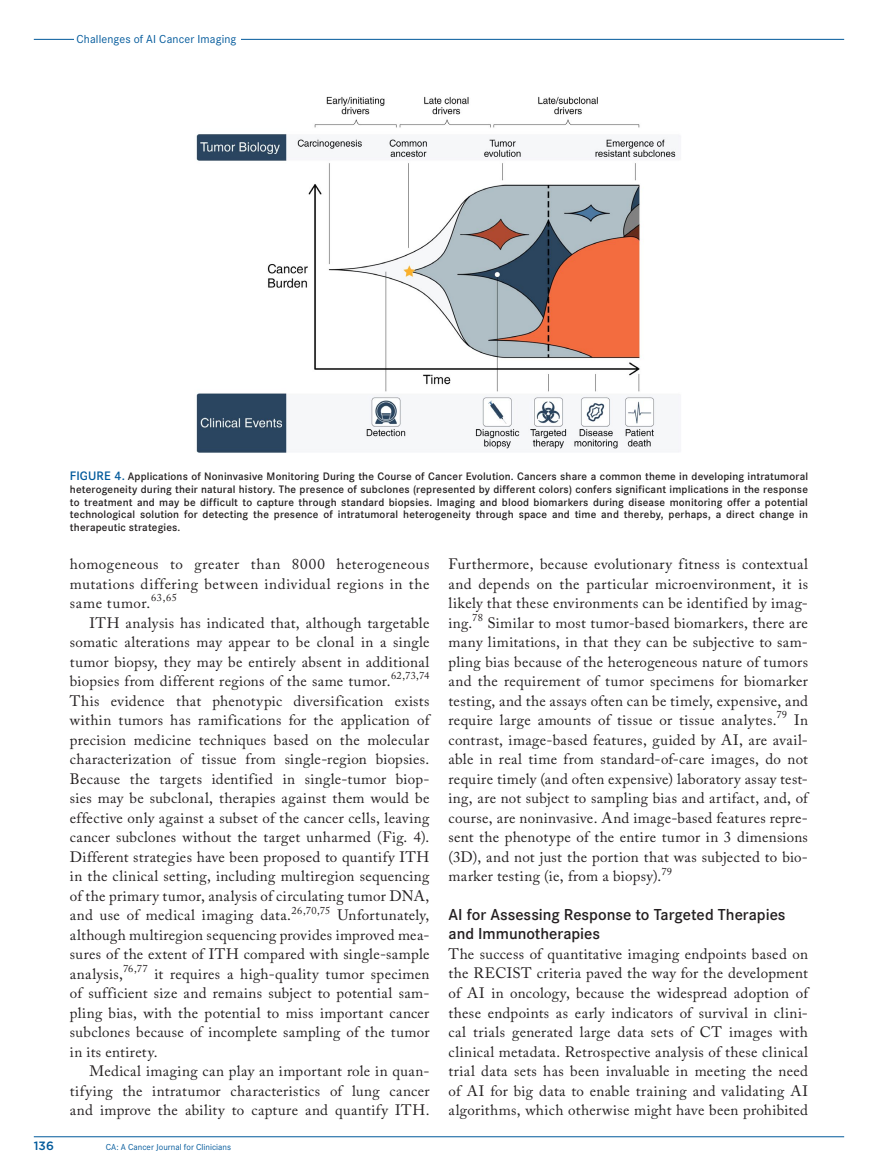
<style>
.page{position:relative;width:878px;height:1175px;background:#fff}
.page>*{position:absolute;margin:0;border:0;box-sizing:border-box;transform-origin:0 0}
.t1{font:600 16.5px/19.5px "Corporate S";color:#231f20}
.t2{font:15px/19.5px "Adobe Caslon Pro";letter-spacing:.02em;color:#231f20;text-align:justify}
.t3{font:12px "Corporate S";letter-spacing:.01em;color:#00599b}
.t4{font:500 12px "Gotham";color:#00599b}
.t5{font:600 11.25px/12.8px "Corporate S";letter-spacing:.015em;color:#231f20;text-align:justify}
.t6{font:10.5px "Adobe Caslon Pro";letter-spacing:.025em;color:#231f20}
.t7{font:9px "Corporate S";color:#00599b}
.s1{font-size:12.75px;color:#00599b}
</style>
<div class="page">
<hr style="left:34px;top:39px;width:810px;height:1px;background:#00599b">
<div style="left:74px;top:35px;width:166px;height:8px;background:#fff"></div>
<hr style="left:34px;top:1136px;width:810px;height:1px;background:#00599b">
<img style="left:196px;top:96px;width:484px;height:357px">
<p class="t3" style="left:76px;top:33px;width:161px">Challenges of AI Cancer Imaging</p>
<p class="t5" style="left:70px;top:470px;width:739px"><span class="s1">FIGURE 4.</span> Applications of Noninvasive Monitoring During the Course of Cancer Evolution. Cancers share a common theme in developing intratumoral heterogeneity during their natural history. The presence of subclones (represented by different colors) confers significant implications in the response to treatment and may be difficult to capture through standard biopsies. Imaging and blood biomarkers during disease monitoring offer a potential technological solution for detecting the presence of intratumoral heterogeneity through space and time and thereby, perhaps, a direct change in therapeutic strategies.</p>
<p class="t2" style="left:70px;top:554px;width:361px">homogeneous to greater than 8000 heterogeneous mutations differing between individual regions in the same tumor.</p>
<p class="t6" style="left:151px;top:591px;width:27px">63,65</p>
<p class="t2" style="left:70px;top:612px;width:361px;text-indent:20px">ITH analysis has indicated that, although targetable somatic alterations may appear to be clonal in a single tumor biopsy, they may be entirely absent in additional biopsies from different regions of the same tumor.</p>
<p class="t6" style="left:391px;top:669px;width:40px">62,73,74</p>
<p class="t2" style="left:70px;top:690px;width:361px">This evidence that phenotypic diversification exists within tumors has ramifications for the application of precision medicine techniques based on the molecular characterization of tissue from single-region biopsies.<br>Because the targets identified in single-tumor biop&shy;sies may be subclonal, therapies against them would be effective only against a subset of the cancer cells, leaving cancer subclones without the target unharmed (Fig. 4).<br>Different strategies have been proposed to quantify ITH in the clinical setting, including multiregion sequencing of the primary tumor, analysis of circulating tumor DNA, and use of medical imaging data.</p>
<p class="t6" style="left:291px;top:903px;width:40px">26,70,75</p>
<p class="t2" style="left:70px;top:905px;width:361px;text-indent:267px">Unfortunately, although multiregion sequencing provides improved mea&shy;sures of the extent of ITH compared with single-sample analysis,</p>
<p class="t6" style="left:123px;top:962px;width:26px">76,77</p>
<p class="t2" style="left:70px;top:963px;width:361px;text-indent:84px">it requires a high-quality tumor specimen of sufficient size and remains subject to potential sam&shy;pling bias, with the potential to miss important cancer subclones because of incomplete sampling of the tumor in its entirety.</p>
<p class="t2" style="left:70px;top:1061px;width:361px;text-indent:20px">Medical imaging can play an important role in quan&shy;tifying the intratumor characteristics of lung cancer and improve the ability to capture and quantify ITH.</p>
<p class="t4" style="left:34px;top:1138px;width:22px">136</p>
<p class="t7" style="left:106px;top:1141px;width:127px">CA: A Cancer Journal for Clinicians</p>
<p class="t2" style="left:448px;top:554px;width:361px">Furthermore, because evolutionary fitness is contextual and depends on the particular microenvironment, it is likely that these environments can be identified by imag&shy;ing.<sup>78</sup> Similar to most tumor-based biomarkers, there are many limitations, in that they can be subjective to sam&shy;pling bias because of the heterogeneous nature of tumors and the requirement of tumor specimens for biomarker testing, and the assays often can be timely, expensive, and require large amounts of tissue or tissue analytes.</p>
<p class="t6" style="left:776px;top:708px;width:12px">79</p>
<p class="t2" style="left:448px;top:710px;width:361px;text-indent:345px">In contrast, image-based features, guided by AI, are avail&shy;able in real time from standard-of-care images, do not require timely (and often expensive) laboratory assay test&shy;ing, are not subject to sampling bias and artifact, and, of course, are noninvasive. And image-based features repre&shy;sent the phenotype of the entire tumor in 3 dimensions (3D), and not just the portion that was subjected to bio&shy;marker testing (ie, from a biopsy).</p>
<p class="t6" style="left:661px;top:864px;width:12px">79</p>
<p class="t1" style="left:448px;top:904px;width:338px">AI for Assessing Response to Targeted Therapies and Immunotherapies</p>
<p class="t2" style="left:448px;top:944px;width:361px">The success of quantitative imaging endpoints based on the RECIST criteria paved the way for the development of AI in oncology, because the widespread adoption of these endpoints as early indicators of survival in clini&shy;cal trials generated large data sets of CT images with clinical metadata. Retrospective analysis of these clinical trial data sets has been invaluable in meeting the need of AI for big data to enable training and validating AI algorithms, which otherwise might have been prohibited</p>
</div>
